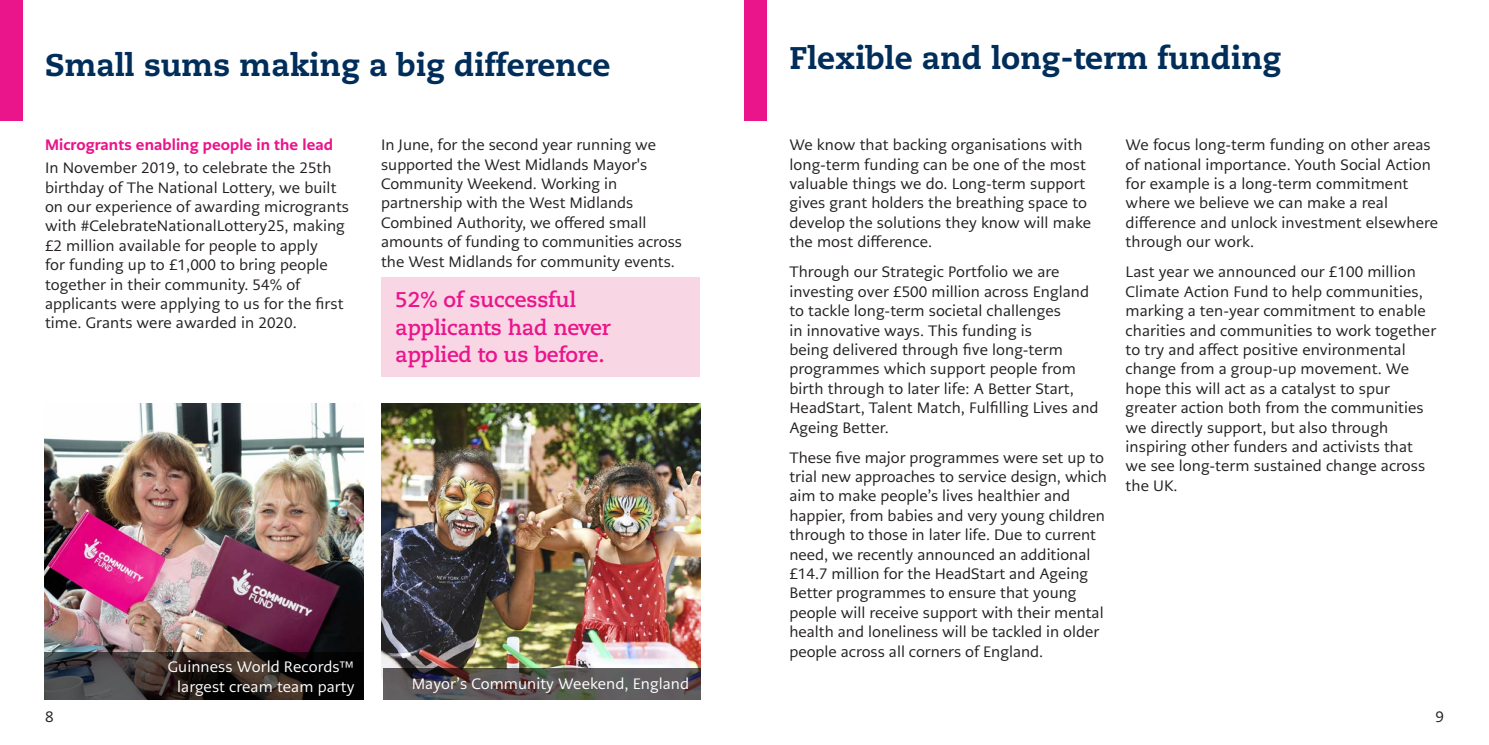
<style>
.page{position:relative;width:1489px;height:745px;background:#fff}
.page>*{position:absolute;margin:0;border:0;box-sizing:border-box;transform-origin:0 0}
.t1{font:800 31.25px "Caecilia LT Pro 85";color:#002d59}
.t2{font:700 21.25px/27.5px "Caecilia LT Pro 75";letter-spacing:-.01em;color:#ea148b}
.Body_copy{font:15px/19.4px "PMN Caecilia Sans Text";letter-spacing:.005em;color:#231f20}
.t3{font:15px/20px "PMN Caecilia Sans Text";letter-spacing:.005em;color:#fff;text-align:right}
.Body_copy-2{font:800 15px "PMN Caecilia Sans Text";letter-spacing:.005em;color:#ea148b}
</style>
<div class="page">
<div style="left:744px;top:0;width:23px;height:120px;background:#ea148b"></div>
<img style="left:45px;top:403px;width:318px;height:248px">
<svg style="left:45px;top:651px;width:318px;height:48px;background:#2d2826"></svg>
<div style="left:0;top:0;width:22px;height:120px;background:#ea148b"></div>
<img style="left:381px;top:403px;width:319px;height:276px">
<svg style="left:383px;top:667px;width:317px;height:32px;background:#5a5555"></svg>
<div style="left:381px;top:276px;width:318px;height:100px;background:#f9d6e4"></div>
<p class="t1" style="left:45px;top:43px;width:567px">Small sums making a big difference</p>
<p class="Body_copy-2" style="left:45px;top:135px;width:290px">Microgrants enabling people in the lead</p>
<p class="Body_copy" style="left:45px;top:158px;width:305px">In November 2019, to celebrate the 25th birthday of The National Lottery, we built on our experience of awarding microgrants with #CelebrateNationalLottery25, making £2 million available for people to apply<br>for funding up to £1,000 to bring people together in their community. 54% of applicants were applying to us for the first time. Grants were awarded in 2020.</p>
<p class="Body_copy" style="left:381px;top:135px;width:302px">In June, for the second year running we supported the West Midlands Mayor's Community Weekend. Working in partnership with the West Midlands Combined Authority, we offered small amounts of funding to communities across the West Midlands for community events.</p>
<h2 class="t2" style="left:395px;top:285px;width:217px">52% of successful applicants had never applied to us before.</h2>
<p class="t3" style="left:168px;top:656px;width:188px">Guinness World Records™ largest cream team party</p>
<p class="t3" style="left:411px;top:673px;width:279px">Mayor’s Community Weekend, England</p>
<p class="t1" style="left:789px;top:36px;width:493px">Flexible and long-term funding</p>
<p class="Body_copy" style="left:789px;top:135px;width:303px">We know that backing organisations with long-term funding can be one of the most valuable things we do. Long-term support gives grant holders the breathing space to develop the solutions they know will make the most difference.</p>
<p class="Body_copy" style="left:789px;top:262px;width:311px">Through our Strategic Portfolio we are investing over £500 million across England to tackle long-term societal challenges<br>in innovative ways. This funding is<br>being delivered through five long-term programmes which support people from birth through to later life: A Better Start, HeadStart, Talent Match, Fulfilling Lives and Ageing Better.</p>
<p class="Body_copy" style="left:789px;top:447px;width:319px">These five major programmes were set up to trial new approaches to service design, which aim to make people’s lives healthier and happier, from babies and very young children through to those in later life. Due to current need, we recently announced an additional £14.7 million for the HeadStart and Ageing Better programmes to ensure that young people will receive support with their mental health and loneliness will be tackled in older people across all corners of England.</p>
<p class="Body_copy" style="left:1125px;top:135px;width:314px">We focus long-term funding on other areas of national importance. Youth Social Action for example is a long-term commitment where we believe we can make a real difference and unlock investment elsewhere through our work.</p>
<p class="Body_copy" style="left:1125px;top:262px;width:312px">Last year we announced our £100 million Climate Action Fund to help communities, marking a ten-year commitment to enable charities and communities to work together to try and affect positive environmental change from a group-up movement. We hope this will act as a catalyst to spur greater action both from the communities we directly support, but also through inspiring other funders and activists that we see long-term sustained change across the UK.</p>
<p class="Body_copy" style="left:45px;top:706px;width:10px">8</p>
<p class="Body_copy" style="left:1435px;top:706px;width:10px">9</p>
</div>
